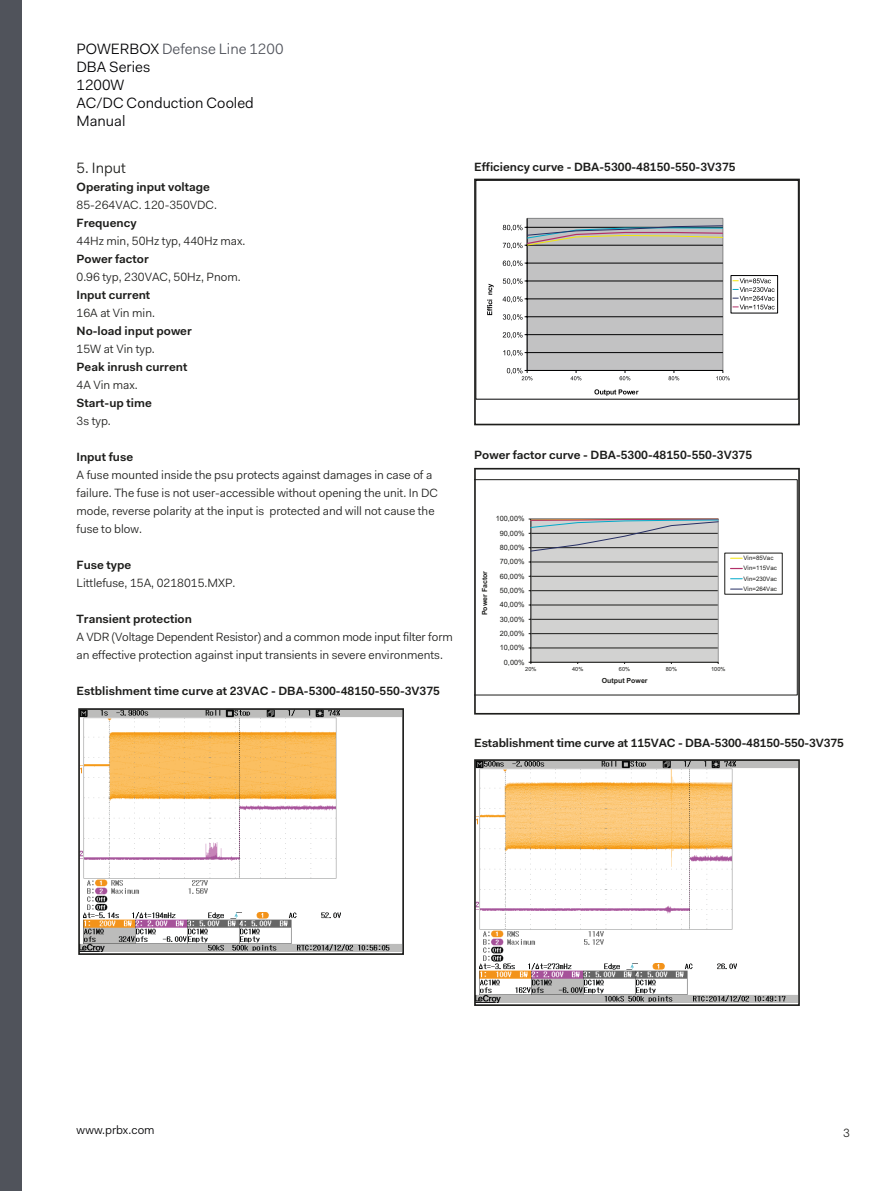
<style>
.page{position:relative;width:893px;height:1191px;background:#fff}
.page>*{position:absolute;margin:0;border:0;box-sizing:border-box;transform-origin:0 0}
.t1{font:15px/18px "Fakt Pro Blond";color:#020204}
.t2{font:15px "Fakt Pro Blond";color:#1d1d1b}
.t3{font:12px/18px "Fakt Pro Blond";color:#1d1d1b}
.t4{font:600 12px "Fakt Pro";color:#1d1d1b}
.t5{font:12px "Fakt Pro Blond";color:#020204}
.t6{font:7.35px "Arial";color:#1d1d1b}
.t7{font:700 7.05px "Arial";color:#1d1d1b}
.t8{font:6.15px/10.4px "Arial";color:#1d1d1b}
.t9{font:5.55px "Arial";color:#1d1d1b}
.s1{color:#50535b}
</style>
<div class="page">
<div style="left:0;top:0;width:21px;height:1191px;background:#50535b"></div>
<svg style="left:474px;top:468px;width:326px;height:246px"></svg>
<img style="left:477px;top:762px;width:320px;height:240px">
<div style="left:474px;top:759px;width:326px;height:247px;border:2px solid #1d1d1b"></div>
<img style="left:81px;top:711px;width:320px;height:240px">
<div style="left:78px;top:708px;width:326px;height:247px;border:2px solid #1d1d1b"></div>
<svg style="left:476px;top:180px;width:322px;height:220px"></svg>
<svg style="left:503px;top:218px;width:275px;height:162px"></svg>
<svg style="left:594px;top:389px;width:45px;height:7px"></svg>
<svg style="left:487px;top:284px;width:7px;height:31px"></svg>
<hr style="left:474px;top:179px;width:2px;height:245px;background:#1e1e1c">
<hr style="left:475px;top:424px;width:324px;height:1px;background:#1e1e1c">
<hr style="left:798px;top:179px;width:2px;height:245px;background:#1e1e1c">
<hr style="left:475px;top:179px;width:324px;height:1px;background:#1e1e1c">
<p class="t1" style="left:77px;top:40px;width:208px">POWERBOX <span class="s1">Defense Line 1200<br></span>DBA Series<br>1200W<br>AC/DC Conduction Cooled<br>Manual</p>
<p class="t2" style="left:77px;top:158px;width:51px">5. Input</p>
<p class="t4" style="left:77px;top:179px;width:135px">Operating input voltage</p>
<p class="t3" style="left:77px;top:196px;width:142px">85-264VAC. 120-350VDC.</p>
<p class="t4" style="left:77px;top:215px;width:62px">Frequency</p>
<p class="t3" style="left:77px;top:232px;width:170px">44Hz min, 50Hz typ, 440Hz max.</p>
<p class="t4" style="left:77px;top:251px;width:74px">Power factor</p>
<p class="t3" style="left:77px;top:268px;width:166px">0.96 typ, 230VAC, 50Hz, Pnom.</p>
<p class="t4" style="left:77px;top:287px;width:75px">Input current</p>
<p class="t3" style="left:77px;top:304px;width:80px">16A at Vin min.</p>
<p class="t4" style="left:77px;top:323px;width:117px">No-load input power</p>
<p class="t3" style="left:77px;top:340px;width:80px">15W at Vin typ.</p>
<p class="t4" style="left:77px;top:359px;width:112px">Peak inrush current</p>
<p class="t3" style="left:77px;top:376px;width:63px">4A Vin max.</p>
<p class="t4" style="left:77px;top:395px;width:77px">Start-up time</p>
<p class="t3" style="left:77px;top:412px;width:36px">3s typ.</p>
<p class="t4" style="left:77px;top:449px;width:58px">Input fuse</p>
<p class="t3" style="left:77px;top:466px;width:363px">A fuse mounted inside the psu protects against damages in case of a failure. The fuse is not user-accessible without opening the unit. In DC mode, reverse polarity at the input is protected and will not cause the fuse to blow.</p>
<p class="t4" style="left:77px;top:557px;width:56px">Fuse type</p>
<p class="t3" style="left:77px;top:574px;width:160px">Littlefuse, 15A, 0218015.MXP.</p>
<p class="t4" style="left:77px;top:611px;width:117px">Transient protection</p>
<p class="t3" style="left:77px;top:628px;width:378px">A VDR (Voltage Dependent Resistor) and a common mode input filter form an effective protection against input transients in severe environments.</p>
<p class="t4" style="left:77px;top:683px;width:365px">Estblishment time curve at 23VAC - DBA-5300-48150-550-3V375</p>
<p class="t4" style="left:474px;top:158px;width:263px">Efficiency curve - DBA-5300-48150-550-3V375</p>
<p class="t4" style="left:474px;top:446px;width:280px">Power factor curve - DBA-5300-48150-550-3V375</p>
<p class="t6" style="left:496px;top:514px;width:30px">100,00%</p>
<p class="t6" style="left:500px;top:528px;width:26px">90,00%</p>
<p class="t7" style="left:480px;top:615px;width:46px;rotate:-90deg">Power Factor</p>
<p class="t6" style="left:500px;top:542px;width:26px">80,00%</p>
<p class="t6" style="left:500px;top:557px;width:26px">70,00%</p>
<p class="t6" style="left:500px;top:571px;width:26px">60,00%</p>
<p class="t6" style="left:500px;top:585px;width:26px">50,00%</p>
<p class="t6" style="left:500px;top:600px;width:26px">40,00%</p>
<p class="t6" style="left:500px;top:614px;width:26px">30,00%</p>
<p class="t6" style="left:500px;top:628px;width:26px">20,00%</p>
<p class="t6" style="left:500px;top:643px;width:26px">10,00%</p>
<p class="t6" style="left:504px;top:657px;width:22px">0,00%</p>
<p class="t9" style="left:525px;top:665px;width:13px">20%</p>
<p class="t9" style="left:572px;top:665px;width:13px">40%</p>
<p class="t9" style="left:619px;top:665px;width:13px">60%</p>
<p class="t9" style="left:666px;top:665px;width:13px">80%</p>
<p class="t9" style="left:711px;top:665px;width:16px">100%</p>
<p class="t7" style="left:602px;top:676px;width:47px">Output Power</p>
<p class="t8" style="left:743px;top:553px;width:35px">Vin=85Vac<br>Vin=115Vac<br>Vin=230Vac<br>Vin=264Vac</p>
<p class="t4" style="left:474px;top:734px;width:371px">Establishment time curve at 115VAC - DBA-5300-48150-550-3V375</p>
<p class="t5" style="left:77px;top:1122px;width:80px">www.prbx.com</p>
<p class="t3" style="left:843px;top:1124px;width:8px">3</p>
</div>
